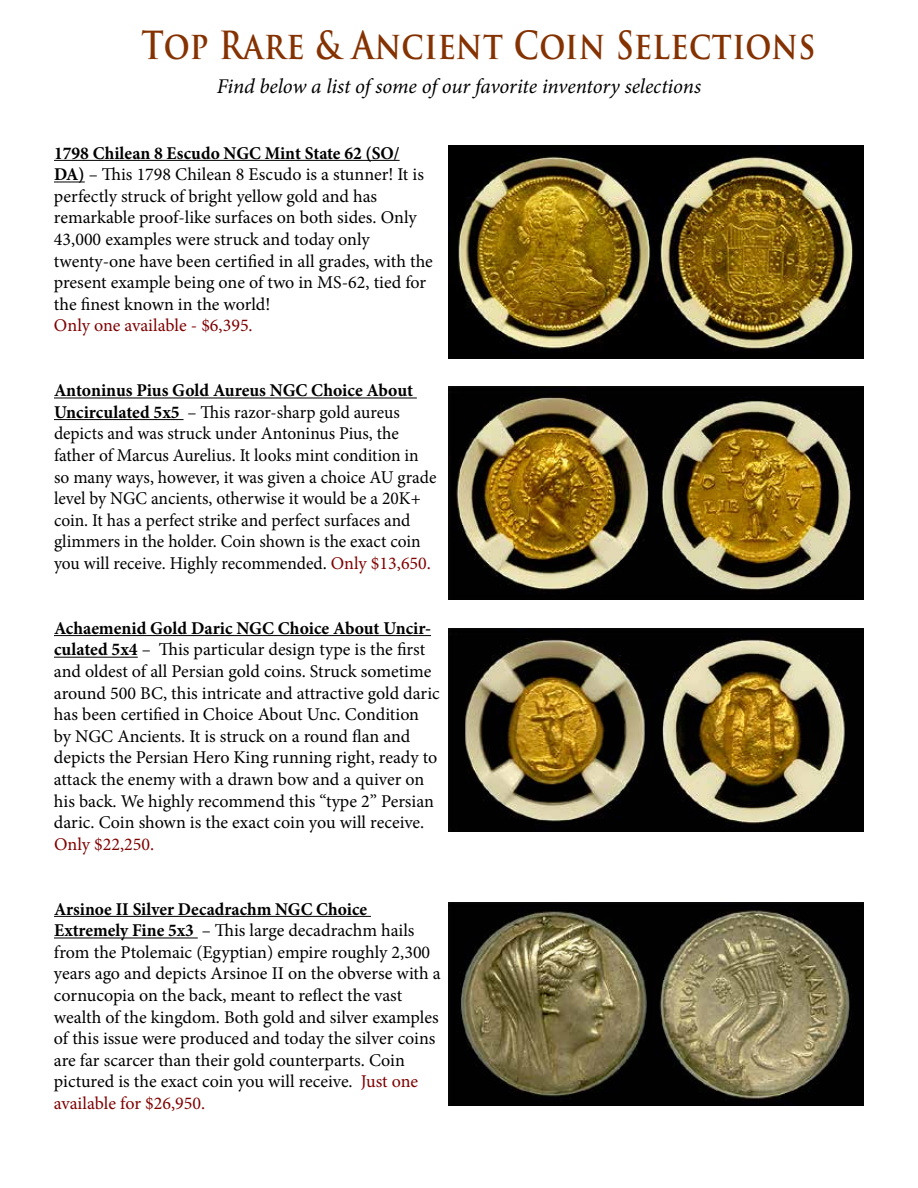
<style>
.page{position:relative;width:918px;height:1188px;background:#fff}
.page>*{position:absolute;margin:0;border:0;box-sizing:border-box;transform-origin:0 0}
.t1{font:700 37.8px "Trajan Pro";letter-spacing:.02em;color:#853202;scale:.83 1}
.t2{font:italic 21px "Minion Pro";letter-spacing:-.01em;color:#000}
.t3{font:18px/21.6px "Minion Pro";color:#000}
.t4{font:18px "Minion Pro";color:#7f0000}
.s1{font-weight:700}
.s2{color:#7f0000}
</style>
<div class="page">
<hr style="left:54px;top:160px;width:346px;height:1px;background:#000">
<hr style="left:54px;top:182px;width:31px;height:1px;background:#000">
<hr style="left:54px;top:398px;width:363px;height:1px;background:#000">
<hr style="left:54px;top:419px;width:130px;height:1px;background:#000">
<hr style="left:54px;top:635px;width:377px;height:1px;background:#000">
<hr style="left:54px;top:657px;width:84px;height:1px;background:#000">
<hr style="left:54px;top:916px;width:317px;height:1px;background:#000">
<hr style="left:54px;top:938px;width:144px;height:1px;background:#000">
<img style="left:449px;top:903px;width:415px;height:203px">
<img style="left:449px;top:387px;width:415px;height:212px">
<img style="left:449px;top:146px;width:415px;height:213px">
<img style="left:449px;top:628px;width:415px;height:203px">
<h1 class="t1" style="left:141px;top:22px;width:814px">Top Rare &amp; Ancient Coin Selections</h1>
<p class="t2" style="left:217px;top:72px;width:486px">Find below a list of some of our favorite inventory selections</p>
<p class="t3" style="left:54px;top:142px;width:380px"><span class="s1">1798 Chilean 8 Escudo NGC Mint State 62 (SO/ DA)</span> – This 1798 Chilean 8 Escudo is a stunner! It is perfectly struck of bright yellow gold and has remarkable proof-like surfaces on both sides. Only 43,000 examples were struck and today only twenty-one have been certified in all grades, with the present example being one of two in MS-62, tied for the finest known in the world!</p>
<p class="t4" style="left:54px;top:314px;width:200px">Only one available - $6,395.</p>
<p class="t3" style="left:54px;top:380px;width:384px"><span class="s1">Antoninus Pius Gold Aureus NGC Choice About Uncirculated 5x5</span> – This razor-sharp gold aureus depicts and was struck under Antoninus Pius, the father of Marcus Aurelius. It looks mint condition in so many ways, however, it was given a choice AU grade level by NGC ancients, otherwise it would be a 20K+ coin. It has a perfect strike and perfect surfaces and glimmers in the holder. Coin shown is the exact coin you will receive. Highly recommended. <span class="s2">Only $13,650.</span></p>
<p class="t3" style="left:54px;top:617px;width:387px"><span class="s1">Achaemenid Gold Daric NGC Choice About Uncir&shy;culated 5x4</span> – This particular design type is the first and oldest of all Persian gold coins. Struck sometime around 500 BC, this intricate and attractive gold daric has been certified in Choice About Unc. Condition by NGC Ancients. It is struck on a round flan and depicts the Persian Hero King running right, ready to attack the enemy with a drawn bow and a quiver on his back. We highly recommend this “type 2” Persian daric. Coin shown is the exact coin you will receive.</p>
<p class="t4" style="left:54px;top:832px;width:102px">Only $22,250.</p>
<p class="t3" style="left:54px;top:898px;width:388px"><span class="s1">Arsinoe II Silver Decadrachm NGC Choice Extremely Fine 5x3</span> – This large decadrachm hails from the Ptolemaic (Egyptian) empire roughly 2,300 years ago and depicts Arsinoe II on the obverse with a cornucopia on the back, meant to reflect the vast wealth of the kingdom. Both gold and silver examples of this issue were produced and today the silver coins are far scarcer than their gold counterparts. Coin pictured is the exact coin you will receive. <span class="s2">Just one available for $26,950.</span></p>
</div>
